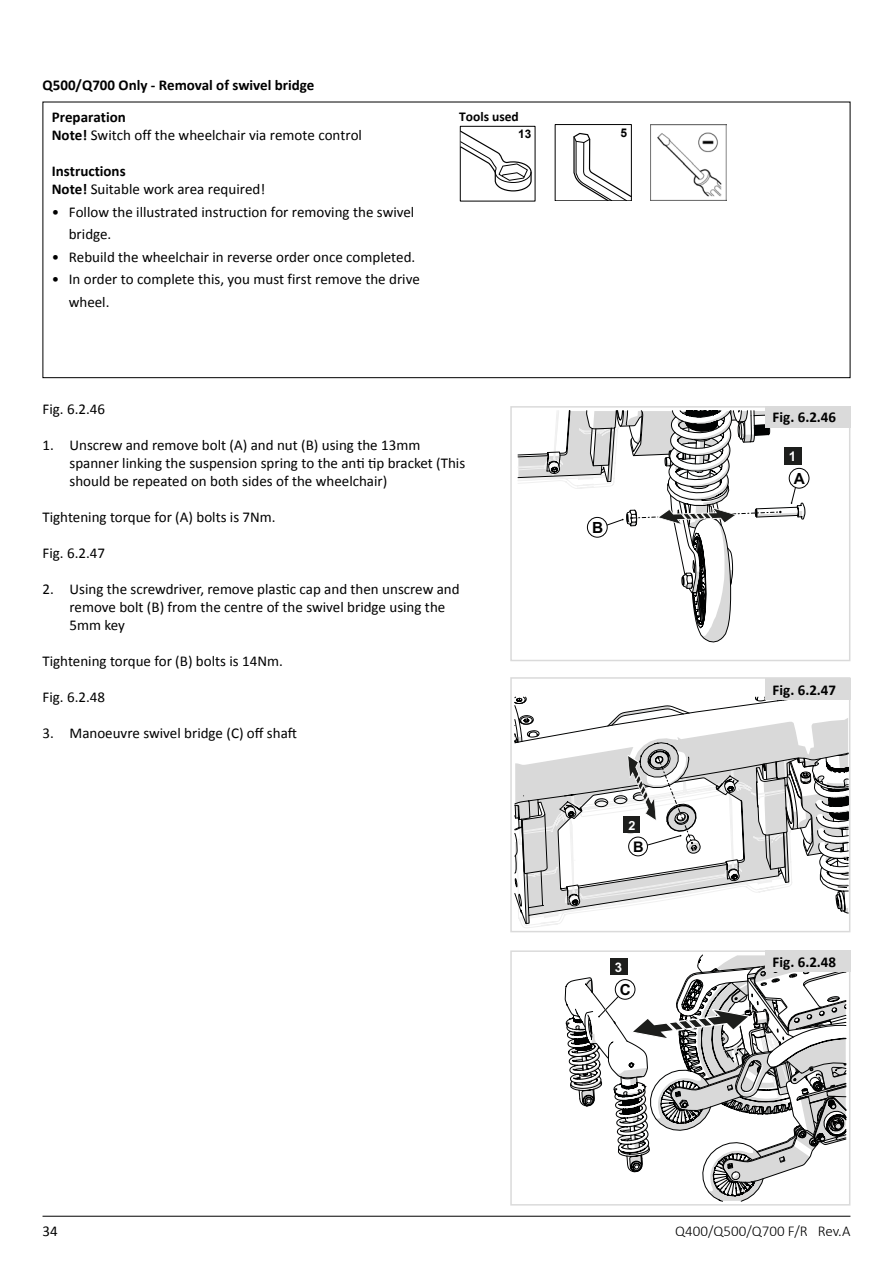
<style>
.page{position:relative;width:893px;height:1263px;background:#fff}
.page>*{position:absolute;margin:0;border:0;box-sizing:border-box;transform-origin:0 0}
.t1{font:700 15.45px "Arial";color:#000}
.t2{font:700 15.3px "Arial";color:#000}
.Text_SM{font:15px/18px "Calibri";color:#000}
.BODY_TEXT{font:15px "Calibri";color:#000}
.EN_Sub-heading_wo_nu{font:700 15px "Calibri";color:#000}
.SM_text{font:700 15px "Calibri";color:#000}
.t3{font:300 15px "Calibri";color:#000}
.t4{font:700 14.55px "Arial";color:#000}
.SM_text-2{font:700 13.5px "Calibri";color:#000}
.t5{font:700 13.35px "Arial";color:#fff}
.t6{font:700 13.2px "Arial";color:#fff}
.t7{font:700 12.6px "Arial";color:#fff}
.t8{font:700 12px "Arial";color:#000}
.t9{font:700 11.85px "Arial";color:#000}
.s1{font-weight:700}
</style>
<div class="page">
<hr style="left:43px;top:1216px;width:807px;height:1px;background:#000">
<div style="left:460px;top:126px;width:75px;height:75px;border:1px solid #000"></div>
<svg style="left:459px;top:130px;width:73px;height:62px"></svg>
<div style="left:555px;top:124px;width:76px;height:77px;border:1px solid #000"></div>
<svg style="left:573px;top:132px;width:58px;height:69px"></svg>
<img style="left:650px;top:124px;width:77px;height:77px">
<div style="left:789px;top:468px;width:20px;height:20px;border:1px solid #000;border-radius:50%"></div>
<svg style="left:518px;top:377px;width:287px;height:266px"></svg>
<div style="left:510px;top:406px;width:340px;height:255px;border:2px solid #dadada"></div>
<svg style="left:514px;top:677px;width:337px;height:540px"></svg>
<div style="left:510px;top:950px;width:340px;height:255px;border:2px solid #dadada"></div>
<div style="left:765px;top:406px;width:85px;height:21px;background:#dadada"></div>
<div style="left:765px;top:678px;width:85px;height:21px;background:#dadada"></div>
<div style="left:765px;top:950px;width:85px;height:22px;background:#dadada"></div>
<p class="EN_Sub-heading_wo_nu" style="left:43px;top:75px;width:273px">Q500/Q700 Only - Removal of swivel bridge</p>
<p class="SM_text" style="left:52px;top:108px;width:76px">Preparation</p>
<p class="Text_SM" style="left:52px;top:126px;width:312px"><span class="s1">Note!</span> Switch off the wheelchair via remote control</p>
<p class="SM_text" style="left:52px;top:162px;width:75px">Instructions</p>
<p class="Text_SM" style="left:52px;top:180px;width:215px"><span class="s1">Note!</span> Suitable work area required!</p>
<p class="Text_SM" style="left:69px;top:200px;width:347px;line-height:22.5px;text-indent:-17px">• Follow the illustrated instruction for removing the swivel bridge.</p>
<p class="Text_SM" style="left:52px;top:248px;width:365px">• Rebuild the wheelchair in reverse order once completed.</p>
<p class="Text_SM" style="left:69px;top:268px;width:353px;line-height:22.5px;text-indent:-17px">• In order to complete this, you must first remove the drive wheel.</p>
<p class="SM_text-2" style="left:459px;top:108px;width:61px">Tools used</p>
<p class="t9" style="left:518px;top:126px;width:15px">13</p>
<p class="t8" style="left:620px;top:125px;width:8px">5</p>
<p class="BODY_TEXT" style="left:43px;top:400px;width:64px">Fig. 6.2.46</p>
<p class="Text_SM" style="left:70px;top:436px;width:397px;text-indent:-27px">1. Unscrew and remove bolt (A) and nut (B) using the 13mm spanner linking the suspension spring to the anti tip bracket (This should be repeated on both sides of the wheelchair)</p>
<p class="BODY_TEXT" style="left:43px;top:508px;width:235px">Tightening torque for (A) bolts is 7Nm.</p>
<p class="BODY_TEXT" style="left:43px;top:544px;width:64px">Fig. 6.2.47</p>
<p class="Text_SM" style="left:70px;top:580px;width:392px;text-indent:-27px">2. Using the screwdriver, remove plastic cap and then unscrew and remove bolt (B) from the centre of the swivel bridge using the<br>5mm key</p>
<p class="BODY_TEXT" style="left:43px;top:652px;width:242px">Tightening torque for (B) bolts is 14Nm.</p>
<p class="BODY_TEXT" style="left:43px;top:688px;width:64px">Fig. 6.2.48</p>
<p class="Text_SM" style="left:43px;top:724px;width:256px">3. Manoeuvre swivel bridge (C) off shaft</p>
<p class="t1" style="left:592px;top:517px;width:13px">B</p>
<p class="t7" style="left:628px;top:816px;width:9px">2</p>
<p class="t4" style="left:633px;top:836px;width:12px">B</p>
<p class="t6" style="left:615px;top:958px;width:9px">3</p>
<p class="t2" style="left:620px;top:979px;width:13px">C</p>
<p class="EN_Sub-heading_wo_nu" style="left:773px;top:408px;width:65px">Fig. 6.2.46</p>
<p class="t5" style="left:789px;top:446px;width:9px">1</p>
<p class="t1" style="left:794px;top:468px;width:13px">A</p>
<p class="EN_Sub-heading_wo_nu" style="left:773px;top:680px;width:65px">Fig. 6.2.47</p>
<p class="EN_Sub-heading_wo_nu" style="left:773px;top:952px;width:65px">Fig. 6.2.48</p>
<p class="Text_SM" style="left:43px;top:1222px;width:17px">34</p>
<p class="t3" style="left:675px;top:1222px;width:177px">Q400/Q500/Q700 F/R Rev.A</p>
</div>
